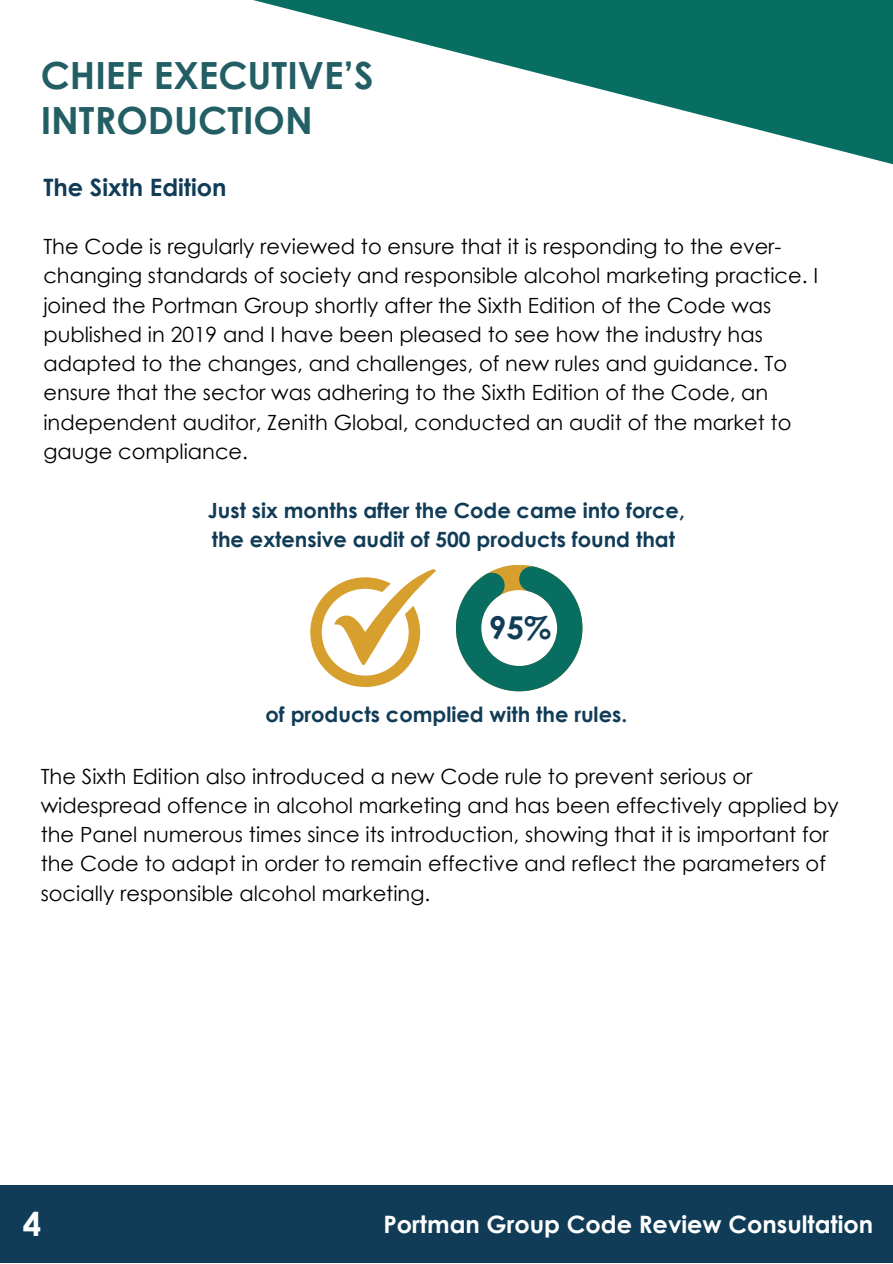
<style>
.page{position:relative;width:893px;height:1264px;background:#fff}
.page>*{position:absolute;margin:0;border:0;box-sizing:border-box;transform-origin:0 0}
.t1{font:700 37.5px/45px "Century Gothic";color:#225e64}
.t2{font:700 33px "Century Gothic";color:#fff}
.t3{font:700 31.5px "Century Gothic";color:#113c57}
.t4{font:700 24px "Century Gothic";color:#fff}
.t5{font:700 24px "Century Gothic";color:#113c57}
.t6{font:21px/29.2px "Century Gothic";color:#000}
.t7{font:700 21px/29.2px "Century Gothic";color:#113c57}
</style>
<div class="page">
<svg style="left:253px;top:0;width:639px;height:164px"></svg>
<div style="left:0;top:1185px;width:892px;height:77px;background:#113c57"></div>
<svg style="left:456px;top:565px;width:126px;height:126px"></svg>
<svg style="left:310px;top:569px;width:126px;height:118px"></svg>
<p class="t1" style="left:41px;top:52px;width:334px">CHIEF EXECUTIVE’S<br>INTRODUCTION</p>
<p class="t5" style="left:43px;top:172px;width:185px">The Sixth Edition</p>
<p class="t6" style="left:43px;top:231px;width:776px">The Code is regularly reviewed to ensure that it is responding to the ever&shy;changing standards of society and responsible alcohol marketing practice. I joined the Portman Group shortly after the Sixth Edition of the Code was published in 2019 and I have been pleased to see how the industry has adapted to the changes, and challenges, of new rules and guidance. To ensure that the sector was adhering to the Sixth Edition of the Code, an independent auditor, Zenith Global, conducted an audit of the market to gauge compliance.</p>
<p class="t7" style="left:208px;top:495px;width:478px">Just six months after the Code came into force, the extensive audit of 500 products found that</p>
<p class="t3" style="left:488px;top:607px;width:64px">95%</p>
<p class="t7" style="left:265px;top:699px;width:363px">of products complied with the rules.</p>
<p class="t6" style="left:41px;top:760px;width:799px">The Sixth Edition also introduced a new Code rule to prevent serious or widespread offence in alcohol marketing and has been effectively applied by the Panel numerous times since its introduction, showing that it is important for the Code to adapt in order to remain effective and reflect the parameters of socially responsible alcohol marketing.</p>
<p class="t2" style="left:23px;top:1202px;width:20px">4</p>
<p class="t4" style="left:383px;top:1208px;width:491px">Portman Group Code Review Consultation</p>
</div>
